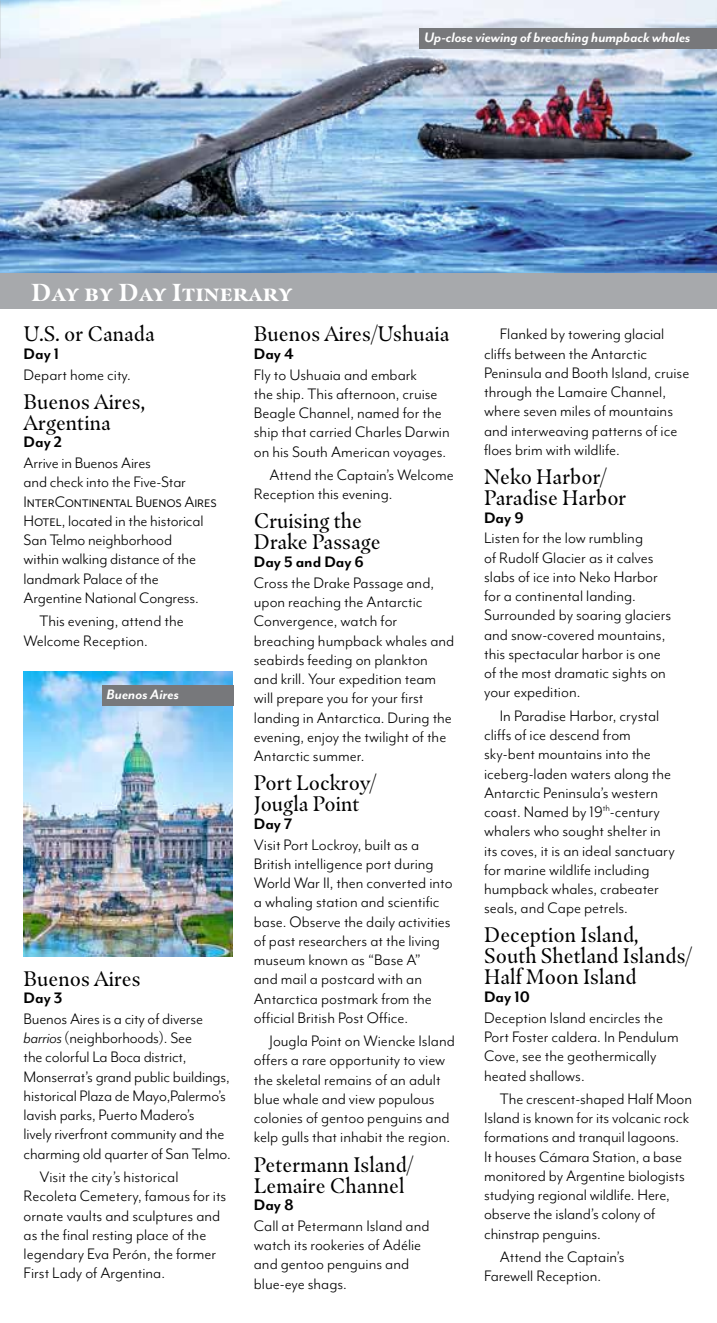
<style>
.page{position:relative;width:717px;height:1323px;background:#fff}
.page>*{position:absolute;margin:0;border:0;box-sizing:border-box;transform-origin:0 0}
.t1{font:700 24.5px "Masqualero";letter-spacing:.025em;color:#fff}
.t2{font:21px/21px "Masqualero";color:#000}
.t3{font:17.5px/19.2px "Mr Eaves Mod OT";color:#000}
.t4{font:700 17.5px "Mr Eaves Mod OT";color:#000}
.t5{font:italic 700 15.75px "Mr Eaves Mod OT";letter-spacing:-.005em;color:#fff}
.s1{font-style:italic}
</style>
<div class="page">
<img style="left:0;top:0;width:717px;height:274px">
<div style="left:0;top:274px;width:717px;height:35px;background:#a7a9ac"></div>
<div style="left:420px;top:28px;width:297px;height:20px;background:#77787b"></div>
<img style="left:24px;top:672px;width:209px;height:285px">
<div style="left:102px;top:686px;width:131px;height:20px;background:#77787b"></div>
<svg style="left:0;top:141px;width:1px;height:133px"></svg>
<h1 class="t1" style="left:32px;top:277px;width:262px">Day by Day Itinerary</h1>
<p class="t5" style="left:424px;top:28px;width:268px">Up-close viewing of breaching humpback whales</p>
<p class="t2" style="left:24px;top:323px;width:133px">U.S. or Canada</p>
<p class="t4" style="left:24px;top:344px;width:37px">Day 1</p>
<p class="t3" style="left:24px;top:365px;width:109px">Depart home city.</p>
<p class="t2" style="left:24px;top:391px;width:123px">Buenos Aires,<br>Argentina</p>
<p class="t4" style="left:24px;top:432px;width:40px">Day 2</p>
<p class="t3" style="left:24px;top:453px;width:195px">Arrive in Buenos Aires<br>and check into the Five-Star<br>InterContinental Buenos Aires<br>Hotel, located in the historical<br>San Telmo neighborhood<br>within walking distance of the landmark Palace of the<br>Argentine National Congress.</p>
<p class="t3" style="left:24px;top:611px;width:162px;text-indent:16px">This evening, attend the<br>Welcome Reception.</p>
<p class="t5" style="left:106px;top:686px;width:74px">Buenos Aires</p>
<p class="t2" style="left:24px;top:968px;width:119px">Buenos Aires</p>
<p class="t4" style="left:24px;top:988px;width:40px">Day 3</p>
<p class="t3" style="left:24px;top:1009px;width:209px">Buenos Aires is a city of diverse <span class="s1">barrios</span> (neighborhoods). See<br>the colorful La Boca district, Monserrat’s grand public buildings, historical Plaza de Mayo,Palermo’s lavish parks, Puerto Madero’s<br>lively riverfront community and the charming old quarter of San Telmo.</p>
<p class="t3" style="left:24px;top:1167px;width:204px;text-indent:16px">Visit the city’s historical<br>Recoleta Cemetery, famous for its ornate vaults and sculptures and as the final resting place of the legendary Eva Perón, the former<br>First Lady of Argentina.</p>
<p class="t2" style="left:254px;top:323px;width:197px">Buenos Aires/Ushuaia</p>
<p class="t4" style="left:254px;top:344px;width:41px">Day 4</p>
<p class="t3" style="left:254px;top:365px;width:197px">Fly to Ushuaia and embark<br>the ship. This afternoon, cruise<br>Beagle Channel, named for the ship that carried Charles Darwin on his South American voyages.</p>
<p class="t3" style="left:254px;top:465px;width:201px;text-indent:16px">Attend the Captain’s Welcome<br>Reception this evening.</p>
<p class="t2" style="left:254px;top:511px;width:128px">Cruising the<br>Drake Passage</p>
<p class="t4" style="left:254px;top:552px;width:112px">Day 5 and Day 6</p>
<p class="t3" style="left:254px;top:573px;width:202px">Cross the Drake Passage and, upon reaching the Antarctic<br>Convergence, watch for breaching humpback whales and seabirds feeding on plankton and krill. Your expedition team will prepare you for your first landing in Antarctica. During the evening, enjoy the twilight of the<br>Antarctic summer.</p>
<p class="t2" style="left:254px;top:772px;width:124px">Port Lockroy/<br>Jougla Point</p>
<p class="t4" style="left:254px;top:814px;width:40px">Day 7</p>
<p class="t3" style="left:254px;top:835px;width:200px">Visit Port Lockroy, built as a<br>British intelligence port during<br>World War II, then converted into a whaling station and scientific base. Observe the daily activities of past researchers at the living museum known as “Base A”<br>and mail a postcard with an<br>Antarctica postmark from the official British Post Office.</p>
<p class="t3" style="left:254px;top:1031px;width:202px;text-indent:16px">Jougla Point on Wiencke Island offers a rare opportunity to view the skeletal remains of an adult blue whale and view populous colonies of gentoo penguins and kelp gulls that inhabit the region.</p>
<p class="t2" style="left:254px;top:1154px;width:161px">Petermann Island/<br>Lemaire Channel</p>
<p class="t4" style="left:254px;top:1195px;width:41px">Day 8</p>
<p class="t3" style="left:254px;top:1216px;width:177px">Call at Petermann Island and watch its rookeries of Adélie and gentoo penguins and blue-eye shags.</p>
<p class="t3" style="left:484px;top:324px;width:207px;text-indent:16px">Flanked by towering glacial cliffs between the Antarctic<br>Peninsula and Booth Island, cruise through the Lamaire Channel, where seven miles of mountains and interweaving patterns of ice floes brim with wildlife.</p>
<p class="t2" style="left:484px;top:466px;width:144px">Neko Harbor/<br>Paradise Harbor</p>
<p class="t4" style="left:484px;top:508px;width:41px">Day 9</p>
<p class="t3" style="left:484px;top:528px;width:189px">Listen for the low rumbling<br>of Rudolf Glacier as it calves slabs of ice into Neko Harbor for a continental landing.<br>Surrounded by soaring glaciers and snow-covered mountains, this spectacular harbor is one of the most dramatic sights on your expedition.</p>
<p class="t3" style="left:484px;top:706px;width:192px;text-indent:16px">In Paradise Harbor, crystal cliffs of ice descend from sky-bent mountains into the iceberg‑laden waters along the<br>Antarctic Peninsula’s western coast. Named by 19<sup>th</sup>‑century whalers who sought shelter in its coves, it is an ideal sanctuary for marine wildlife including humpback whales, crabeater seals, and Cape petrels.</p>
<p class="t2" style="left:484px;top:925px;width:209px">Deception Island,<br>South Shetland Islands/<br>Half Moon Island</p>
<p class="t4" style="left:484px;top:987px;width:47px">Day 10</p>
<p class="t3" style="left:484px;top:1008px;width:196px">Deception Island encircles the<br>Port Foster caldera. In Pendulum<br>Cove, see the geothermically heated shallows.</p>
<p class="t3" style="left:484px;top:1089px;width:209px;text-indent:16px">The crescent-shaped Half Moon<br>Island is known for its volcanic rock formations and tranquil lagoons.<br>It houses Cámara Station, a base monitored by Argentine biologists studying regional wildlife. Here, observe the island’s colony of chinstrap penguins.</p>
<p class="t3" style="left:484px;top:1247px;width:142px;text-indent:16px">Attend the Captain’s<br>Farewell Reception.</p>
</div>
